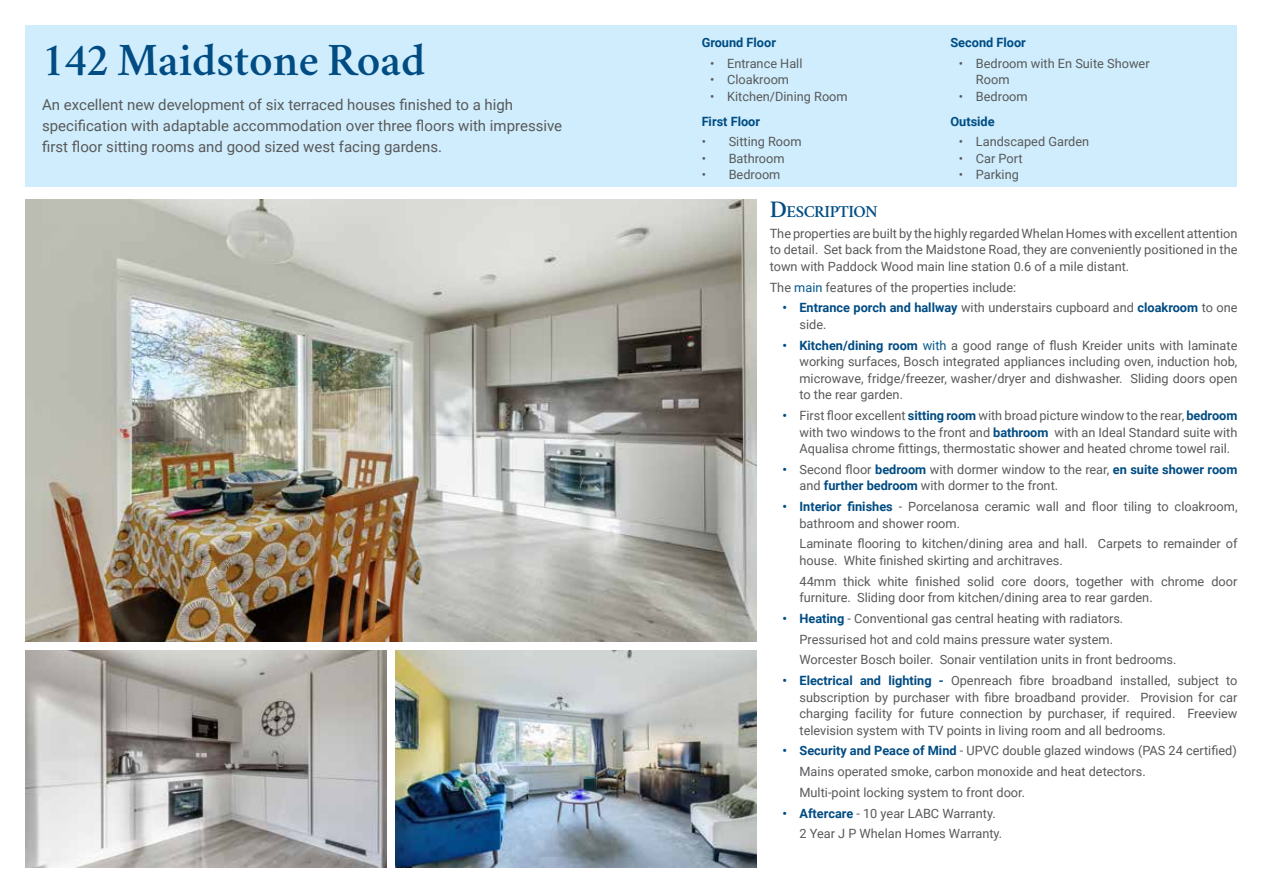
<style>
.page{position:relative;width:1263px;height:893px;background:#fff}
.page>*{position:absolute;margin:0;border:0;box-sizing:border-box;transform-origin:0 0}
.t1{font:600 46.65px "Crimson";color:#004c83}
.t2{font:600 16.8px "Crimson";letter-spacing:-.03em;color:#004c83}
.t3{font:15px/21px "Roboto";color:#58595b}
.t4{font:12.75px/16.5px "Roboto";color:#58595b}
.t5{font:700 12.75px "Roboto";color:#004c83}
.s1{font-size:24px}
.s2{color:#00598d}
.s3{font-weight:700;color:#004c83}
.s4{color:#005a8e}
</style>
<div class="page">
<div style="left:26px;top:26px;width:1211px;height:161px;background:#cfedfc"></div>
<img style="left:26px;top:200px;width:731px;height:441px">
<img style="left:26px;top:651px;width:361px;height:216px">
<img style="left:395px;top:651px;width:362px;height:216px">
<h1 class="t1" style="left:42px;top:31px;width:385px">142 Maidstone Road</h1>
<p class="t3" style="left:42px;top:93px;width:522px">An excellent new development of six terraced houses finished to a high specification with adaptable accommodation over three floors with impressive first floor sitting rooms and good sized west facing gardens.</p>
<p class="t5" style="left:702px;top:37px;width:76px">Ground Floor</p>
<p class="t4" style="left:710px;top:56px;width:94px">• Entrance Hall</p>
<p class="t4" style="left:710px;top:72px;width:80px">• Cloakroom</p>
<p class="t4" style="left:710px;top:89px;width:139px">• Kitchen/Dining Room</p>
<p class="t5" style="left:702px;top:115px;width:60px">First Floor</p>
<p class="t4" style="left:702px;top:135px;width:102px">• Sitting Room</p>
<p class="t4" style="left:702px;top:151px;width:84px">• Bathroom</p>
<p class="t4" style="left:702px;top:168px;width:80px">• Bedroom</p>
<p class="t5" style="left:950px;top:37px;width:77px">Second Floor</p>
<p class="t4" style="left:976px;top:56px;width:175px;text-indent:-17px">• Bedroom with En Suite Shower<br>Room</p>
<p class="t4" style="left:959px;top:89px;width:70px">• Bedroom</p>
<p class="t5" style="left:950px;top:115px;width:46px">Outside</p>
<p class="t4" style="left:959px;top:135px;width:132px">• Landscaped Garden</p>
<p class="t4" style="left:959px;top:151px;width:65px">• Car Port</p>
<p class="t4" style="left:959px;top:168px;width:61px">• Parking</p>
<h2 class="t2" style="left:770px;top:202px;width:110px"><span class="s1">D</span>ESCRIPTION</h2>
<p class="t4" style="left:770px;top:226px;width:469px;text-align:justify">The properties are built by the highly regarded Whelan Homes with excellent attention to detail. Set back from the Maidstone Road, they are conveniently positioned in the town with Paddock Wood main line station 0.6 of a mile distant.</p>
<p class="t4" style="left:770px;top:280px;width:248px">The <span class="s2">main</span> features of the properties include:</p>
<p class="t4" style="left:799px;top:301px;width:439px;text-indent:-17px"><span class="s3">• Entrance porch and hallway</span> with understairs cupboard and <span class="s3">cloakroom</span> to one side.</p>
<p class="t4" style="left:799px;top:336px;width:439px;text-align:justify;text-indent:-17px"><span class="s3">• Kitchen/dining room</span> <span class="s4">with</span> a good range of flush Kreider units with laminate working surfaces, Bosch integrated appliances including oven, induction hob, microwave, fridge/freezer, washer/dryer and dishwasher. Sliding doors open to the rear garden.</p>
<p class="t4" style="left:799px;top:407px;width:439px;text-align:justify;text-indent:-17px"><span class="s3">•</span> First floor excellent <span class="s3">sitting room</span> with broad picture window to the rear, <span class="s3">bedroom </span>with two windows to the front and <span class="s3">bathroom</span> with an Ideal Standard suite with Aqualisa chrome fittings, thermostatic shower and heated chrome towel rail.</p>
<p class="t4" style="left:799px;top:460px;width:439px;text-indent:-17px"><span class="s3">•</span> Second floor <span class="s3">bedroom</span> with dormer window to the rear, <span class="s3">en suite shower room </span>and <span class="s3">further bedroom</span> with dormer to the front.</p>
<p class="t4" style="left:799px;top:498px;width:439px;text-indent:-17px"><span class="s3">• Interior finishes</span> - Porcelanosa ceramic wall and floor tiling to cloakroom, bathroom and shower room.</p>
<p class="t4" style="left:799px;top:535px;width:439px">Laminate flooring to kitchen/dining area and hall. Carpets to remainder of house. White finished skirting and architraves.</p>
<p class="t4" style="left:799px;top:572px;width:439px">44mm thick white finished solid core doors, together with chrome door furniture. Sliding door from kitchen/dining area to rear garden.</p>
<p class="t4" style="left:799px;top:607px;width:378px;line-height:20.7px;text-indent:-17px"><span class="s3">• Heating</span> - Conventional gas central heating with radiators.<br>Pressurised hot and cold mains pressure water system.<br>Worcester Bosch boiler. Sonair ventilation units in front bedrooms.</p>
<p class="t4" style="left:799px;top:672px;width:439px;text-align:justify;text-indent:-17px"><span class="s3">• Electrical and lighting -</span> Openreach fibre broadband installed, subject to subscription by purchaser with fibre broadband provider. Provision for car charging facility for future connection by purchaser, if required. Freeview television system with TV points in living room and all bedrooms.</p>
<p class="t4" style="left:799px;top:740px;width:439px;line-height:20.7px;text-indent:-17px"><span class="s3">• Security and Peace of Mind</span> - UPVC double glazed windows (PAS 24 certified)<br>Mains operated smoke, carbon monoxide and heat detectors.<br>Multi-point locking system to front door.</p>
<p class="t4" style="left:799px;top:802px;width:204px;line-height:20.7px;text-indent:-17px"><span class="s3">• Aftercare</span> - 10 year LABC Warranty.<br>2 Year J P Whelan Homes Warranty.</p>
</div>
